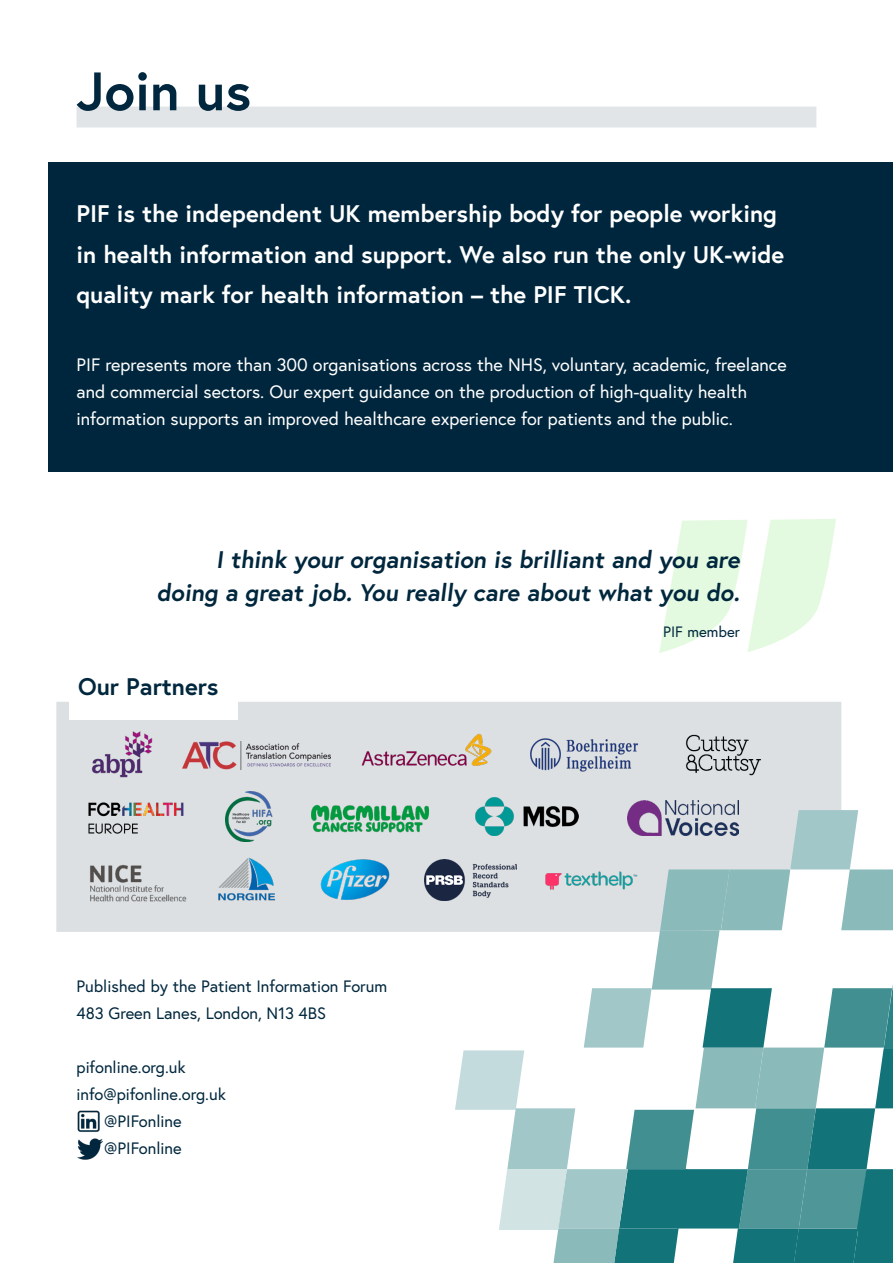
<style>
.page{position:relative;width:893px;height:1263px;background:#fff}
.page>*{position:absolute;margin:0;border:0;box-sizing:border-box;transform-origin:0 0}
.t1{font:700 54px "Europa";color:#00273d}
.t2{font:700 24px/40.5px "Europa";color:#fff}
.t3{font:700 24px/32.4px "Europa";color:#00273d;text-align:right}
.t4{font:18px/27px "Europa";color:#fff}
.t5{font:16.5px/27px "Europa";color:#00273d}
.t6{font:15px "Europa";color:#00273d}
</style>
<div class="page">
<div style="left:49px;top:163px;width:844px;height:309px;background:#00263d"></div>
<div style="left:77px;top:107px;width:739px;height:21px;background:#e1e5e7"></div>
<svg style="left:659px;top:519px;width:177px;height:134px"></svg>
<img style="left:77px;top:1110px;width:23px;height:22px">
<img style="left:77px;top:1138px;width:25px;height:22px">
<div style="left:56px;top:702px;width:785px;height:230px;background:#dce0e3"></div>
<div style="left:70px;top:675px;width:168px;height:44px;background:#fff"></div>
<img style="left:424px;top:860px;width:31px;height:40px">
<img style="left:311px;top:856px;width:87px;height:44px">
<img style="left:183px;top:741px;width:147px;height:29px">
<img style="left:83px;top:797px;width:106px;height:42px">
<img style="left:362px;top:733px;width:129px;height:35px">
<img style="left:530px;top:738px;width:109px;height:33px">
<img style="left:676px;top:734px;width:92px;height:42px">
<img style="left:475px;top:798px;width:103px;height:12px">
<img style="left:86px;top:858px;width:105px;height:53px">
<img style="left:213px;top:851px;width:68px;height:60px">
<img style="left:627px;top:801px;width:111px;height:9px">
<img style="left:225px;top:791px;width:48px;height:50px">
<img style="left:309px;top:800px;width:122px;height:36px">
<img style="left:84px;top:730px;width:76px;height:49px">
<svg style="left:455px;top:810px;width:438px;height:453px"></svg>
<h1 class="t1" style="left:77px;top:54px;width:176px">Join us</h1>
<h2 class="t2" style="left:77px;top:193px;width:709px">PIF is the independent UK membership body for people working in health information and support. We also run the only UK-wide quality mark for health information – the PIF TICK.</h2>
<p class="t4" style="left:77px;top:351px;width:712px">PIF represents more than 300 organisations across the NHS, voluntary, academic, freelance and commercial sectors. Our expert guidance on the production of high-quality health information supports an improved healthcare experience for patients and the public.</p>
<h2 class="t3" style="left:157px;top:543px;width:588px">I think your organisation is brilliant and you are doing a great job. You really care about what you do.</h2>
<p class="t6" style="left:663px;top:622px;width:78px">PIF member</p>
<h2 class="t3" style="left:78px;top:669px;width:142px">Our Partners</h2>
<p class="t5" style="left:77px;top:972px;width:312px">Published by the Patient Information Forum<br>483 Green Lanes, London, N13 4BS</p>
<p class="t5" style="left:77px;top:1053px;width:111px">pifonline.org.uk</p>
<p class="t5" style="left:77px;top:1080px;width:151px">info@pifonline.org.uk</p>
<p class="t5" style="left:104px;top:1107px;width:79px">@PIFonline</p>
<p class="t5" style="left:104px;top:1134px;width:79px">@PIFonline</p>
</div>
